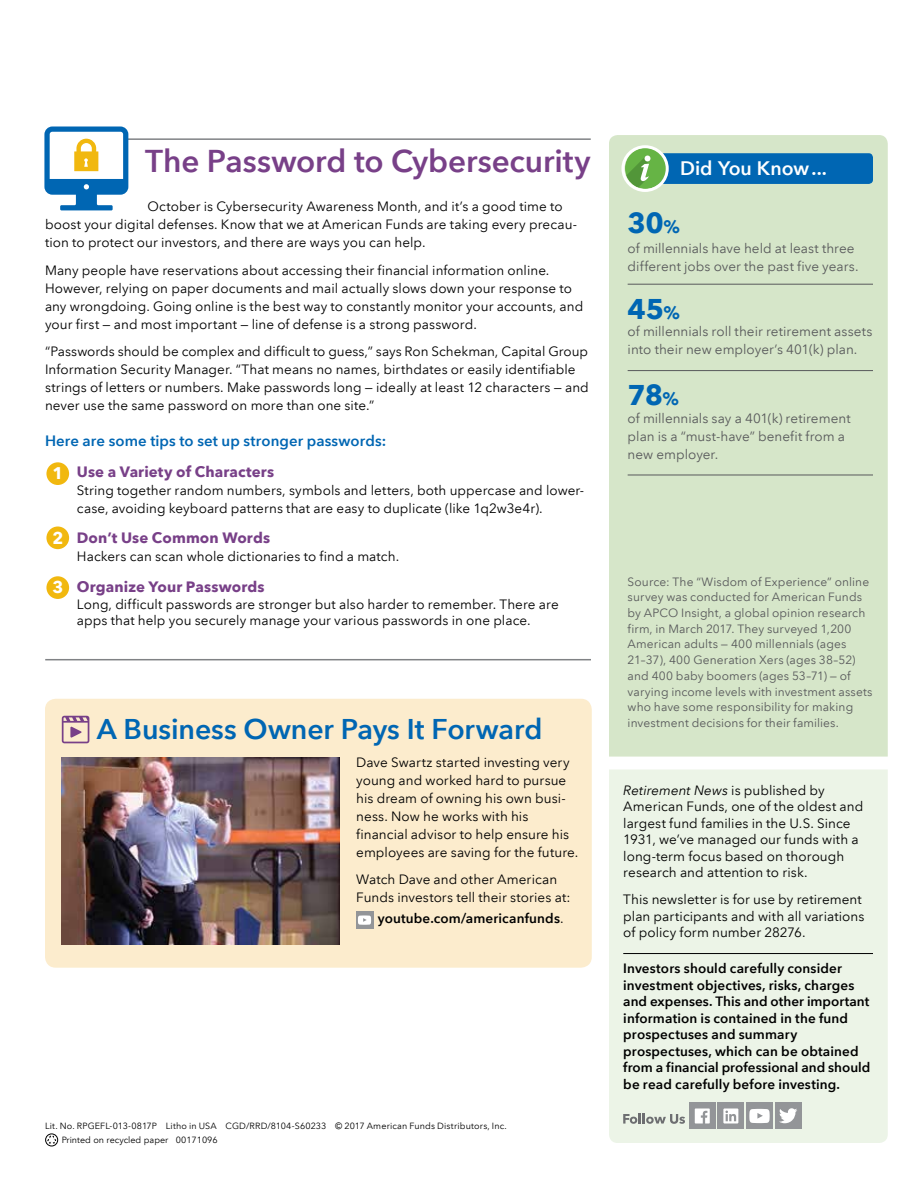
<style>
.page{position:relative;width:918px;height:1188px;background:#fff}
.page>*{position:absolute;margin:0;border:0;box-sizing:border-box;transform-origin:0 0}
.t1{font:600 31.5px "Avenir Next LT Com";letter-spacing:-.005em;color:#784088}
.t2{font:600 28.5px "Avenir Next LT Com";letter-spacing:-.005em;color:#0066b3}
.t3{font:700 28.5px "Avenir Next LT Com";color:#0066b3}
.t4{font:600 19.5px "Avenir Next LT Com";color:#fff}
.t5{font:700 16.8px "Avenir Next LT Com";color:#fff}
.t6{font:700 15px "Avenir Next LT Com";letter-spacing:.005em;color:#784088}
.t7{font:600 15px "Avenir Next LT Com";letter-spacing:.005em;color:#0066b3}
.t8{font:13.5px/18px "Avenir Next LT Com";letter-spacing:.005em;color:#000}
.t9{font:600 13.5px/16.5px "Avenir Next LT Com";letter-spacing:.01em;color:#000}
.t10{font:13.5px/18px "Avenir Next LT Com";color:#58595b}
.t11{font:12px/15.8px "Avenir Next LT Com";letter-spacing:.005em;color:#58595b}
.t12{font:9px/14.4px "Avenir Next LT Com";letter-spacing:.01em;color:#000}
.s1{font-weight:400}
.s2{font-size:18px}
.s3{font-style:italic}
</style>
<div class="page">
<div style="left:609px;top:135px;width:279px;height:622px;background:#d6e6c9"></div>
<div style="left:609px;top:770px;width:279px;height:373px;background:#ecf4e7"></div>
<hr style="left:628px;top:284px;width:245px;height:1px;background:#58595b">
<hr style="left:628px;top:370px;width:245px;height:1px;background:#58595b">
<hr style="left:628px;top:475px;width:245px;height:1px;background:#58595b">
<svg style="left:47px;top:1135px;width:10px;height:10px"></svg>
<div style="left:45px;top:1134px;width:13px;height:12px;border:1px solid #000;border-radius:50%"></div>
<hr style="left:623px;top:953px;width:250px;height:1px;background:#000">
<hr style="left:45px;top:138px;width:546px;height:2px;background:#808285">
<svg style="left:623px;top:1113px;width:62px;height:11px"></svg>
<div style="left:689px;top:1102px;width:27px;height:28px;background:#939598"></div>
<svg style="left:695px;top:1108px;width:15px;height:16px"></svg>
<div style="left:717px;top:1102px;width:27px;height:28px;background:#939598"></div>
<svg style="left:723px;top:1109px;width:15px;height:15px"></svg>
<div style="left:746px;top:1102px;width:27px;height:28px;background:#939598"></div>
<svg style="left:749px;top:1109px;width:21px;height:14px"></svg>
<div style="left:775px;top:1102px;width:27px;height:28px;background:#939598"></div>
<svg style="left:779px;top:1108px;width:18px;height:15px"></svg>
<div style="left:653px;top:153px;width:220px;height:31px;background:#0066b3;border-radius:4px"></div>
<svg style="left:625px;top:148px;width:41px;height:41px;background:#86bf70"></svg>
<div style="left:621px;top:145px;width:48px;height:47px;border:3px solid #fff;border-radius:50%"></div>
<div style="left:46px;top:462px;width:23px;height:23px;background:#f1b80f;border-radius:50%"></div>
<div style="left:46px;top:527px;width:23px;height:22px;background:#f1b80f;border-radius:50%"></div>
<div style="left:46px;top:576px;width:23px;height:23px;background:#f1b80f;border-radius:50%"></div>
<div style="left:45px;top:699px;width:547px;height:269px;background:#fceccd;border-radius:11px"></div>
<svg style="left:44px;top:127px;width:84px;height:83px"></svg>
<img style="left:62px;top:757px;width:278px;height:187px">
<hr style="left:45px;top:659px;width:546px;height:1px;background:#808285">
<div style="left:356px;top:911px;width:17px;height:18px;background:#939598"></div>
<svg style="left:358px;top:915px;width:13px;height:10px"></svg>
<svg style="left:62px;top:716px;width:27px;height:27px"></svg>
<h1 class="t1" style="left:145px;top:142px;width:447px">The Password to Cybersecurity</h1>
<p class="t8" style="left:45px;top:197px;width:534px;text-indent:103px">October is Cybersecurity Awareness Month, and it’s a good time to boost your digital defenses. Know that we at American Funds are taking every precau&shy;tion to protect our investors, and there are ways you can help.</p>
<p class="t8" style="left:45px;top:261px;width:540px">Many people have reservations about accessing their financial information online.<br>However, relying on paper documents and mail actually slows down your response to any wrongdoing. Going online is the best way to constantly monitor your accounts, and your first — and most important — line of defense is a strong password.</p>
<p class="t8" style="left:45px;top:343px;width:545px">“Passwords should be complex and difficult to guess,” says Ron Schekman, Capital Group Information Security Manager. “That means no names, birthdates or easily identifiable strings of letters or numbers. Make passwords long — ideally at least 12 characters — and never use the same password on more than one site.”</p>
<p class="t7" style="left:45px;top:432px;width:343px">Here are some tips to set up stronger passwords:</p>
<p class="t5" style="left:52px;top:463px;width:12px">1</p>
<p class="t5" style="left:52px;top:527px;width:12px">2</p>
<p class="t5" style="left:52px;top:577px;width:12px">3</p>
<p class="t6" style="left:77px;top:463px;width:199px">Use a Variety of Characters</p>
<p class="t8" style="left:77px;top:482px;width:509px">String together random numbers, symbols and letters, both uppercase and lower&shy;case, avoiding keyboard patterns that are easy to duplicate (like 1q2w3e4r).</p>
<p class="t6" style="left:77px;top:528px;width:195px">Don’t Use Common Words</p>
<p class="t8" style="left:77px;top:548px;width:324px">Hackers can scan whole dictionaries to find a match.</p>
<p class="t6" style="left:77px;top:578px;width:189px">Organize Your Passwords</p>
<p class="t8" style="left:77px;top:596px;width:483px;line-height:16.5px">Long, difficult passwords are stronger but also harder to remember. There are apps that help you securely manage your various passwords in one place.</p>
<h2 class="t2" style="left:97px;top:712px;width:447px">A Business Owner Pays It Forward</h2>
<p class="t8" style="left:356px;top:753px;width:224px">Dave Swartz started investing very young and worked hard to pursue his dream of owning his own busi&shy;ness. Now he works with his financial advisor to help ensure his employees are saving for the future.</p>
<p class="t8" style="left:356px;top:871px;width:216px">Watch Dave and other American<br>Funds investors tell their stories at:</p>
<p class="t9" style="left:378px;top:910px;width:187px">youtube.com/americanfunds<span class="s1">.</span></p>
<p class="t12" style="left:62px;top:1118px;width:447px;text-indent:-17px">Lit. No. RPGEFL-013-0817P Litho in USA CGD/RRD/8104-S60233 © 2017 American Funds Distributors, Inc.<br>Printed on recycled paper 00171096</p>
<h3 class="t4" style="left:680px;top:157px;width:148px">Did You Know ...</h3>
<h2 class="t3" style="left:628px;top:205px;width:54px">30<span class="s2">%</span></h2>
<p class="t10" style="left:628px;top:239px;width:232px">of millennials have held at least three different jobs over the past five years.</p>
<h2 class="t3" style="left:628px;top:292px;width:54px">45<span class="s2">%</span></h2>
<p class="t10" style="left:628px;top:323px;width:246px">of millennials roll their retirement assets into their new employer’s 401(k) plan.</p>
<h2 class="t3" style="left:628px;top:378px;width:53px">78<span class="s2">%</span></h2>
<p class="t10" style="left:628px;top:409px;width:224px">of millennials say a 401(k) retirement plan is a “must-have” benefit from a new employer.</p>
<p class="t11" style="left:628px;top:573px;width:246px">Source: The “Wisdom of Experience” online survey was conducted for American Funds by APCO Insight, a global opinion research firm, in March 2017. They surveyed 1,200<br>American adults — 400 millennials (ages 21–37), 400 Generation Xers (ages 38–52) and 400 baby boomers (ages 53–71) — of varying income levels with investment assets who have some responsibility for making investment decisions for their families.</p>
<p class="t8" style="left:623px;top:782px;width:242px;line-height:16.5px"><span class="s3">Retirement News</span> is published by American Funds, one of the oldest and largest fund families in the U.S. Since 1931, we’ve managed our funds with a long-term focus based on thorough research and attention to risk.</p>
<p class="t8" style="left:623px;top:892px;width:243px;line-height:16.5px">This newsletter is for use by retirement plan participants and with all variations of policy form number 28276.</p>
<p class="t9" style="left:623px;top:960px;width:249px">Investors should carefully consider investment objectives, risks, charges and expenses. This and other important information is contained in the fund prospectuses and summary prospectuses, which can be obtained from a financial professional and should be read carefully before investing.</p>
</div>
